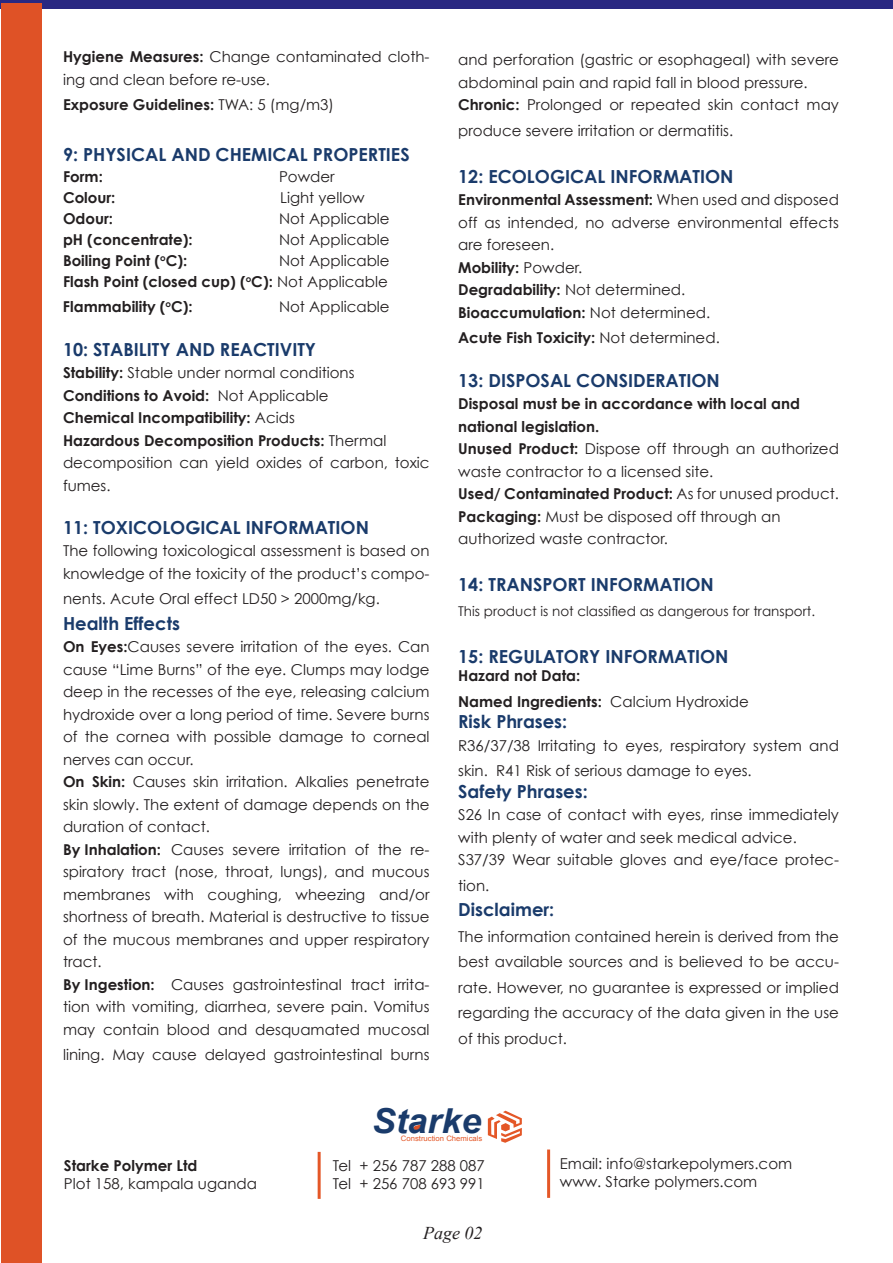
<style>
.page{position:relative;width:893px;height:1263px;background:#fff}
.page>*{position:absolute;margin:0;border:0;box-sizing:border-box;transform-origin:0 0}
.t1{font:italic 700 34.35px "Arial";color:#1a3b6b;scale:1.04 1}
.t2{font:700 18px "Century Gothic";color:#1a3b6b}
.t3{font:italic 18px "Times New Roman";color:#231f20}
.t4{font:15px/22.5px "Century Gothic";color:#231f20}
.t5{font:700 15px/25.5px "Century Gothic";color:#231f20}
.t6{font:13.5px "Century Gothic";color:#231f20}
.t7{font:7.5px "Arial";color:#e45727;scale:1.04 1}
.s1{font-weight:700}
.s2{font-weight:400}
</style>
<div class="page">
<div style="left:0;top:0;width:893px;height:9px;background:#292882"></div>
<div style="left:1px;top:4px;width:41px;height:1259px;background:#df5226"></div>
<hr style="left:318px;top:1152px;width:3px;height:47px;background:#e45727">
<hr style="left:547px;top:1149px;width:3px;height:49px;background:#e45727">
<svg style="left:413px;top:1125px;width:9px;height:6px"></svg>
<svg style="left:488px;top:1111px;width:34px;height:32px"></svg>
<p class="t4" style="left:63px;top:45px;width:368px"><span class="s1">Hygiene Measures:</span> Change contaminated cloth&shy;ing and clean before re-use.</p>
<p class="t5" style="left:63px;top:92px;width:273px">Exposure Guidelines: <span class="s2">TWA: 5 (mg/m3)</span></p>
<p class="t2" style="left:63px;top:143px;width:348px">9: PHYSICAL AND CHEMICAL PROPERTIES</p>
<p class="t5" style="left:63px;top:163px;width:41px">Form:</p>
<p class="t4" style="left:279px;top:165px;width:57px">Powder</p>
<p class="t5" style="left:63px;top:184px;width:54px">Colour:</p>
<p class="t4" style="left:280px;top:186px;width:86px">Light yellow</p>
<p class="t5" style="left:63px;top:205px;width:52px">Odour:</p>
<p class="t4" style="left:279px;top:207px;width:112px">Not Applicable</p>
<p class="t5" style="left:63px;top:226px;width:131px">pH (concentrate):</p>
<p class="t4" style="left:279px;top:228px;width:112px">Not Applicable</p>
<p class="t5" style="left:63px;top:247px;width:126px">Boiling Point (<sup>o</sup>C):</p>
<p class="t4" style="left:63px;top:250px;width:328px;line-height:21px;text-align:right">Not Applicable<br><span class="s1">Flash Point (closed cup) (</span><sup>o</sup><span class="s1">C):</span> Not Applicable</p>
<p class="t5" style="left:63px;top:294px;width:131px">Flammability (<sup>o</sup>C):</p>
<p class="t4" style="left:279px;top:296px;width:112px">Not Applicable</p>
<p class="t2" style="left:63px;top:338px;width:255px">10: STABILITY AND REACTIVITY</p>
<p class="t4" style="left:63px;top:361px;width:368px"><span class="s1">Stability:</span> Stable under normal conditions <span class="s1">Conditions to Avoid:</span> Not Applicable<br><span class="s1">Chemical Incompatibility:</span> Acids<br><span class="s1">Hazardous Decomposition Products:</span> Thermal decomposition can yield oxides of carbon, toxic fumes.</p>
<p class="t2" style="left:63px;top:516px;width:307px">11: TOXICOLOGICAL INFORMATION</p>
<p class="t4" style="left:63px;top:539px;width:368px">The following toxicological assessment is based on knowledge of the toxicity of the product’s compo-</p>
<p class="t4" style="left:63px;top:587px;width:318px">nents. Acute Oral effect LD50 &gt; 2000mg/kg.</p>
<p class="t2" style="left:63px;top:612px;width:119px">Health Effects</p>
<p class="t4" style="left:63px;top:635px;width:368px"><span class="s1">On Eyes:</span>Causes severe irritation of the eyes. Can cause “Lime Burns” of the eye. Clumps may lodge deep in the recesses of the eye, releasing calcium hydroxide over a long period of time. Severe burns of the cornea with possible damage to corneal nerves can occur.<br><span class="s1">On Skin:</span> Causes skin irritation. Alkalies penetrate skin slowly. The extent of damage depends on the duration of contact.<br><span class="s1">By Inhalation:</span> Causes severe irritation of the re&shy;spiratory tract (nose, throat, lungs), and mucous membranes with coughing, wheezing and/or shortness of breath. Material is destructive to tissue of the mucous membranes and upper respiratory tract.<br><span class="s1">By Ingestion:</span> Causes gastrointestinal tract irrita&shy;tion with vomiting, diarrhea, severe pain. Vomitus may contain blood and desquamated mucosal</p>
<p class="t4" style="left:63px;top:1043px;width:368px">lining. May cause delayed gastrointestinal burns</p>
<p class="t4" style="left:458px;top:48px;width:382px">and perforation (gastric or esophageal) with severe abdominal pain and rapid fall in blood pressure.<br><span class="s1">Chronic:</span> Prolonged or repeated skin contact may</p>
<p class="t4" style="left:458px;top:119px;width:276px">produce severe irritation or dermatitis.</p>
<p class="t2" style="left:458px;top:165px;width:277px">12: ECOLOGICAL INFORMATION</p>
<p class="t4" style="left:458px;top:188px;width:382px"><span class="s1">Environmental Assessment:</span> When used and disposed off as intended, no adverse environmental effects are foreseen.<br><span class="s1">Mobility:</span> Powder.<br><span class="s1">Degradability:</span> Not determined.<br><span class="s1">Bioaccumulation:</span> Not determined.</p>
<p class="t5" style="left:458px;top:325px;width:263px">Acute Fish Toxicity: <span class="s2">Not determined.</span></p>
<p class="t2" style="left:458px;top:369px;width:263px">13: DISPOSAL CONSIDERATION</p>
<p class="t4" style="left:458px;top:392px;width:382px"><span class="s1">Disposal must be in accordance with local and national legislation.<br>Unused Product:</span> Dispose off through an authorized waste contractor to a licensed site.<br><span class="s1">Used/ Contaminated Product:</span> As for unused product.<br><span class="s1">Packaging:</span> Must be disposed off through an authorized waste contractor.</p>
<p class="t2" style="left:458px;top:573px;width:257px">14: TRANSPORT INFORMATION</p>
<p class="t6" style="left:458px;top:603px;width:358px">This product is not classified as dangerous for transport.</p>
<p class="t2" style="left:458px;top:645px;width:272px">15: REGULATORY INFORMATION</p>
<p class="t5" style="left:458px;top:663px;width:292px">Hazard not Data:<br>Named Ingredients: <span class="s2">Calcium Hydroxide</span></p>
<p class="t2" style="left:458px;top:710px;width:111px">Risk Phrases:</p>
<p class="t4" style="left:458px;top:732px;width:382px;line-height:25.5px">R36/37/38 Irritating to eyes, respiratory system and skin. R41 Risk of serious damage to eyes.</p>
<p class="t2" style="left:458px;top:780px;width:131px">Safety Phrases:</p>
<p class="t4" style="left:458px;top:803px;width:382px">S26 In case of contact with eyes, rinse immediately with plenty of water and seek medical advice.<br>S37/39 Wear suitable gloves and eye/face protec-</p>
<p class="t4" style="left:458px;top:874px;width:33px">tion.</p>
<p class="t2" style="left:458px;top:898px;width:98px">Disclaimer:</p>
<p class="t4" style="left:458px;top:923px;width:382px;line-height:25.5px;text-align:justify">The information contained herein is derived from the best available sources and is believed to be accu&shy;rate. However, no guarantee is expressed or implied regarding the accuracy of the data given in the use of this product.</p>
<p class="t5" style="left:64px;top:1152px;width:135px">Starke Polymer Ltd</p>
<p class="t4" style="left:64px;top:1172px;width:195px">Plot 158, kampala uganda</p>
<h1 class="t1" style="left:372px;top:1098px;width:107px">Starke</h1>
<p class="t7" style="left:401px;top:1134px;width:80px">Construction Chemicals</p>
<p class="t4" style="left:333px;top:1156px;width:154px;line-height:18px">Tel + 256 787 288 087<br>Tel + 256 708 693 991</p>
<p class="t3" style="left:423px;top:1220px;width:61px">Page 02</p>
<p class="t4" style="left:560px;top:1154px;width:234px;line-height:18px">Email: info@starkepolymers.com www. Starke polymers.com</p>
</div>
